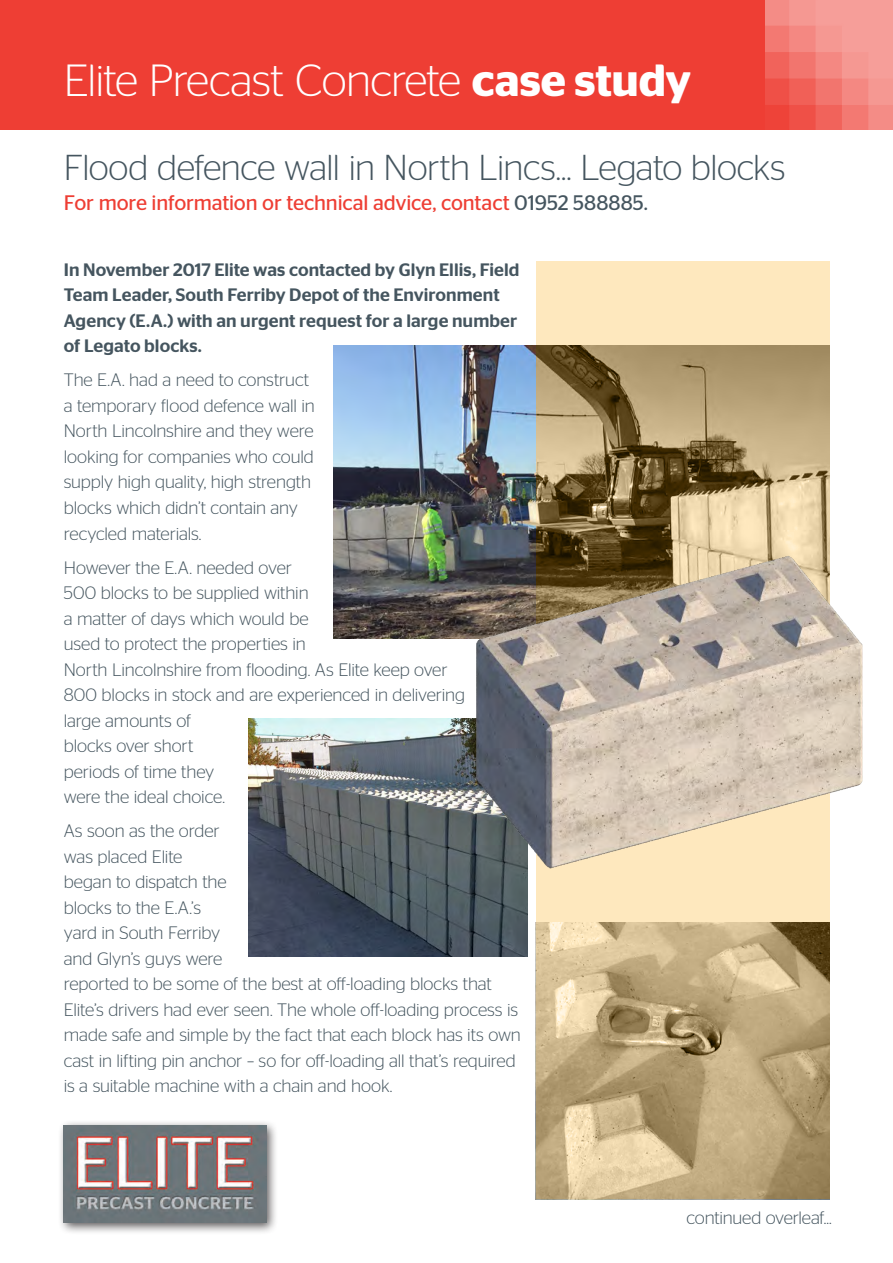
<style>
.page{position:relative;width:893px;height:1263px;background:#fff}
.page>*{position:absolute;margin:0;border:0;box-sizing:border-box;transform-origin:0 0}
.t1{font:300 45px "Stag Sans";letter-spacing:-.02em;color:#fff}
.t2{font:300 36px "Stag Sans";letter-spacing:-.015em;color:#45555f}
.t3{font:21px "Stag Sans";letter-spacing:-.005em;color:#ee3e34}
.t4{font:300 18px/25.5px "Stag Sans";letter-spacing:-.005em;color:#45555f}
.t5{font:500 18px/25.5px "Stag Sans";letter-spacing:.005em;color:#45555f}
.s1{font-weight:600}
.s2{color:#45555f}
</style>
<div class="page">
<div style="left:536px;top:261px;width:293px;height:938px;background:#fee8be"></div>
<div style="left:0;top:0;width:893px;height:129px;background:#ee3e34"></div>
<img style="left:766px;top:0;width:127px;height:129px">
<div style="left:58px;top:1119px;width:221px;height:115px;background:#231f20;opacity:.75"></div>
<img style="left:64px;top:1125px;width:202px;height:97px">
<img style="left:333px;top:345px;width:496px;height:294px">
<img style="left:248px;top:719px;width:279px;height:237px">
<img style="left:536px;top:923px;width:293px;height:276px">
<img style="left:474px;top:553px;width:389px;height:318px">
<p class="t1" style="left:64px;top:55px;width:629px">Elite Precast Concrete <span class="s1">case study</span></p>
<p class="t2" style="left:64px;top:148px;width:723px">Flood defence wall in North Lincs... Legato blocks</p>
<p class="t3" style="left:64px;top:191px;width:586px">For more information or technical advice, contact <span class="s2">01952 588885.</span></p>
<p class="t5" style="left:64px;top:257px;width:457px">In November 2017 Elite was contacted by Glyn Ellis, Field Team Leader, South Ferriby Depot of the Environment Agency (E.A.) with an urgent request for a large number of Legato blocks.</p>
<p class="t4" style="left:64px;top:367px;width:253px">The E.A. had a need to construct a temporary flood defence wall in<br>North Lincolnshire and they were looking for companies who could supply high quality, high strength blocks which didn’t contain any recycled materials.</p>
<p class="t4" style="left:64px;top:554px;width:403px">However the E.A. needed over<br>500 blocks to be supplied within<br>a matter of days which would be<br>used to protect the properties in<br>North Lincolnshire from flooding. As Elite keep over<br>800 blocks in stock and are experienced in delivering large amounts of<br>blocks over short<br>periods of time they<br>were the ideal choice.</p>
<p class="t4" style="left:64px;top:818px;width:459px">As soon as the order<br>was placed Elite<br>began to dispatch the<br>blocks to the E.A.’s<br>yard in South Ferriby<br>and Glyn’s guys were<br>reported to be some of the best at off-loading blocks that Elite’s drivers had ever seen. The whole off-loading process is made safe and simple by the fact that each block has its own cast in lifting pin anchor – so for off-loading all that’s required is a suitable machine with a chain and hook.</p>
<p class="t4" style="left:687px;top:1205px;width:147px">continued overleaf...</p>
</div>
